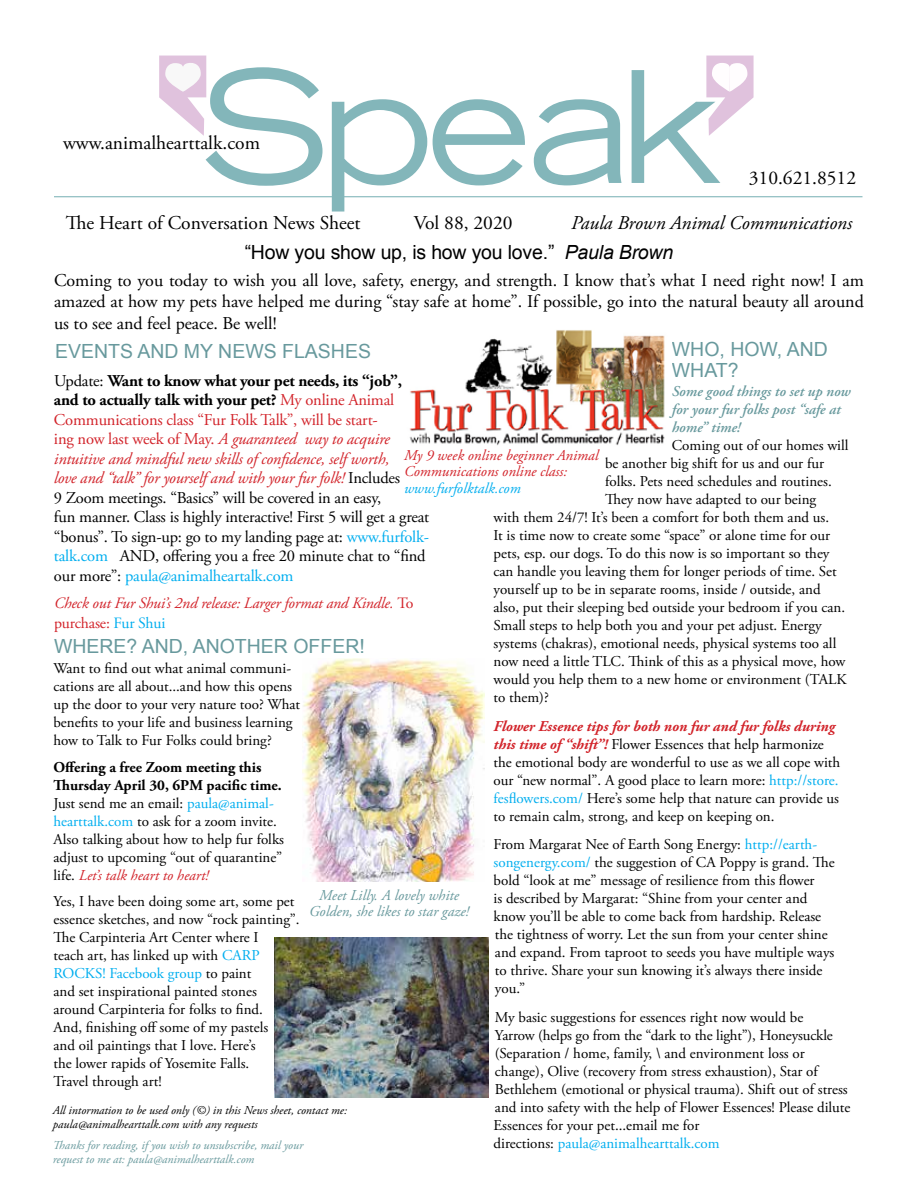
<style>
.page{position:relative;width:918px;height:1188px;background:#fff}
.page>*{position:absolute;margin:0;border:0;box-sizing:border-box;transform-origin:0 0}
.t1{font:19.5px "Adobe Garamond Pro";color:#000}
.t2{font:19.5px/21px "Arial";color:#68999d}
.t3{font:19.5px "Arial";letter-spacing:-.01em;color:#000}
.t4{font:italic 19.5px "Adobe Garamond Pro";color:#000}
.t5{font:18px/21px "Adobe Garamond Pro";color:#000;text-align:justify}
.t6{font:16.5px/19.5px "Adobe Garamond Pro";letter-spacing:-.01em;color:#000}
.t7{font:italic 15.75px/19.5px "Adobe Garamond Pro";letter-spacing:-.01em;color:#d2232a}
.t8{font:15px/18px "Adobe Garamond Pro";color:#000}
.t9{font:italic 600 15px/18px "Adobe Garamond Pro";color:#68999d}
.t10{font:italic 15px/16.5px "Adobe Garamond Pro";color:#d2232a}
.t11{font:italic 15px/16.5px "Adobe Garamond Pro";color:#68999d;text-align:center}
.t12{font:italic 15px "Adobe Garamond Pro";color:#00aeef}
.t13{font:italic 12px/14.4px "Adobe Garamond Pro";color:#000}
.t14{font:italic 12px/14.4px "Adobe Garamond Pro";color:#68999d}
.s1{font-style:italic}
.s2{font-weight:700}
.s3{color:#d2232a}
.s4{font-style:italic;color:#d2232a}
.s5{color:#00aeef}
.s6{font-style:normal}
.s7{font-style:normal;color:#00aeef}
.s8{font-weight:700;font-style:italic;color:#d2232a}
</style>
<div class="page">
<svg style="left:332px;top:99px;width:95px;height:113px"></svg>
<svg style="left:433px;top:99px;width:92px;height:86px"></svg>
<svg style="left:534px;top:99px;width:88px;height:86px"></svg>
<svg style="left:632px;top:56px;width:122px;height:127px"></svg>
<svg style="left:159px;top:56px;width:164px;height:130px"></svg>
<hr style="left:54px;top:196px;width:808px;height:1px;background:#84b7bb">
<img style="left:303px;top:658px;width:181px;height:223px">
<img style="left:409px;top:330px;width:256px;height:116px">
<img style="left:275px;top:938px;width:213px;height:159px">
<h1 class="t1" style="left:63px;top:131px;width:199px">www.animalhearttalk.com</h1>
<h1 class="t1" style="left:749px;top:166px;width:109px">310.621.8512</h1>
<h1 class="t1" style="left:66px;top:211px;width:296px">The Heart of Conversation News Sheet</h1>
<h1 class="t1" style="left:414px;top:211px;width:100px">Vol 88, 2020</h1>
<h1 class="t4" style="left:571px;top:211px;width:283px">Paula Brown Animal Communications</h1>
<h1 class="t3" style="left:245px;top:239px;width:430px">“How you show up, is how you love.” <span class="s1">Paula Brown</span></h1>
<p class="t5" style="left:54px;top:271px;width:811px">Coming to you today to wish you all love, safety, energy, and strength. I know that’s what I need right now! I am amazed at how my pets have helped me during “stay safe at home”. If possible, go into the natural beauty all around us to see and feel peace. Be well!</p>
<h1 class="t2" style="left:55px;top:341px;width:318px">EVENTS AND MY NEWS FLASHES</h1>
<h1 class="t2" style="left:672px;top:339px;width:157px">WHO, HOW, AND<br>WHAT?</h1>
<p class="t6" style="left:54px;top:372px;width:377px">Update: <span class="s2">Want to know what your pet needs, its “job”, and to actually talk with your pet?</span> <span class="s3">My online Animal Communications class “Fur Folk Talk”, will be start-<br>ing now last week of May.</span> <span class="s4">A guaranteed way to acquire intuitive and mindful new skills of confidence, self worth,<br>love and “talk” for yourself and with your fur folk!</span> Includes<br>9 Zoom meetings. “Basics” will be covered in an easy,<br>fun manner. Class is highly interactive! First 5 will get a great “bonus”. To sign-up: go to my landing page at: <span class="s5">www.furfolk&shy;talk.com</span> AND, offering you a free 20 minute chat to “find our more”: <span class="s5">paula@animalheartalk.com</span></p>
<p class="t7" style="left:54px;top:594px;width:361px">Check out Fur Shui’s 2nd release: Larger format and Kindle. <span class="s6">To purchase:</span> <span class="s7">Fur Shui</span></p>
<p class="t9" style="left:672px;top:383px;width:180px">Some good things to set up now for your fur folks post “safe at home” time!</p>
<p class="t8" style="left:672px;top:437px;width:178px">Coming out of our homes will</p>
<p class="t8" style="left:605px;top:455px;width:221px">be another big shift for us and our fur</p>
<p class="t8" style="left:605px;top:473px;width:228px">folks. Pets need schedules and routines.</p>
<p class="t8" style="left:605px;top:491px;width:213px">They now have adapted to our being</p>
<p class="t8" style="left:494px;top:509px;width:337px">with them 24/7! It’s been a comfort for both them and us.</p>
<p class="t8" style="left:494px;top:527px;width:338px">It is time now to create some “space” or alone time for our</p>
<p class="t8" style="left:494px;top:545px;width:337px">pets, esp. our dogs. To do this now is so important so they</p>
<p class="t8" style="left:494px;top:563px;width:345px">can handle you leaving them for longer periods of time. Set</p>
<p class="t8" style="left:494px;top:581px;width:329px">yourself up to be in separate rooms, inside / outside, and</p>
<p class="t8" style="left:494px;top:599px;width:353px">also, put their sleeping bed outside your bedroom if you can.</p>
<p class="t8" style="left:494px;top:617px;width:330px">Small steps to help both you and your pet adjust. Energy</p>
<p class="t8" style="left:494px;top:635px;width:344px">systems (chakras), emotional needs, physical systems too all</p>
<p class="t8" style="left:494px;top:653px;width:353px">now need a little TLC. Think of this as a physical move, how</p>
<p class="t8" style="left:494px;top:671px;width:355px">would you help them to a new home or environment (TALK</p>
<p class="t8" style="left:494px;top:689px;width:57px">to them)?</p>
<p class="t8" style="left:494px;top:717px;width:348px"><span class="s8">Flower Essence tips for both non fur and fur folks during this time of “shift”!</span> Flower Essences that help harmonize the emotional body are wonderful to use as we all cope with our “new normal”. A good place to learn more: <span class="s5">http://store. fesflowers.com/</span> Here’s some help that nature can provide us to remain calm, strong, and keep on keeping on.</p>
<p class="t8" style="left:494px;top:836px;width:343px">From Margarat Nee of Earth Song Energy: <span class="s5">http://earth&shy;songenergy.com/</span> the suggestion of CA Poppy is grand. The bold “look at me” message of resilience from this flower<br>is described by Margarat: “Shine from your center and know you’ll be able to come back from hardship. Release the tightness of worry. Let the sun from your center shine and expand. From taproot to seeds you have multiple ways to thrive. Share your sun knowing it’s always there inside you.”</p>
<p class="t8" style="left:494px;top:1009px;width:358px">My basic suggestions for essences right now would be<br>Yarrow (helps go from the “dark to the light”), Honeysuckle (Separation / home, family, \ and environment loss or change), Olive (recovery from stress exhaustion), Star of Bethlehem (emotional or physical trauma). Shift out of stress and into safety with the help of Flower Essences! Please dilute Essences for your pet...email me for<br>directions: <span class="s5">paula@animalhearttalk.com</span></p>
<p class="t10" style="left:404px;top:447px;width:196px">My 9 week online beginner Animal<br>Communications online class:</p>
<p class="t12" style="left:404px;top:479px;width:118px">www.furfolktalk.com</p>
<h1 class="t2" style="left:54px;top:635px;width:312px">WHERE? AND, ANOTHER OFFER!</h1>
<p class="t8" style="left:53px;top:660px;width:248px">Want to find out what animal communi&shy;cations are all about...and how this opens up the door to your very nature too? What benefits to your life and business learning how to Talk to Fur Folks could bring?</p>
<p class="t8" style="left:53px;top:758px;width:232px"><span class="s2">Offering a free Zoom meeting this Thursday April 30, 6PM pacific time.<br></span>Just send me an email: <span class="s5">paula@animal&shy;hearttalk.com</span> to ask for a zoom invite.<br>Also talking about how to help fur folks adjust to upcoming “out of quarantine” life. <span class="s4">Let’s talk heart to heart!</span></p>
<p class="t8" style="left:53px;top:893px;width:248px">Yes, I have been doing some art, some pet essence sketches, and now “rock painting”.<br>The Carpinteria Art Center where I<br>teach art, has linked up with <span class="s5">CARP ROCKS! Facebook group</span> to paint<br>and set inspirational painted stones around Carpinteria for folks to find.<br>And, finishing off some of my pastels<br>and oil paintings that I love. Here’s<br>the lower rapids of Yosemite Falls.<br>Travel through art!</p>
<p class="t11" style="left:309px;top:887px;width:161px">Meet Lilly. A lovely white<br>Golden, she likes to star gaze!</p>
<p class="t13" style="left:53px;top:1103px;width:296px">All intormation to be used only (©) in this News sheet, contact me: paula@animalhearttalk.com with any requests</p>
<p class="t14" style="left:53px;top:1138px;width:252px">Thanks for reading, if you wish to unsubscribe, mail your request to me at: paula@animalhearttalk.com</p>
</div>
